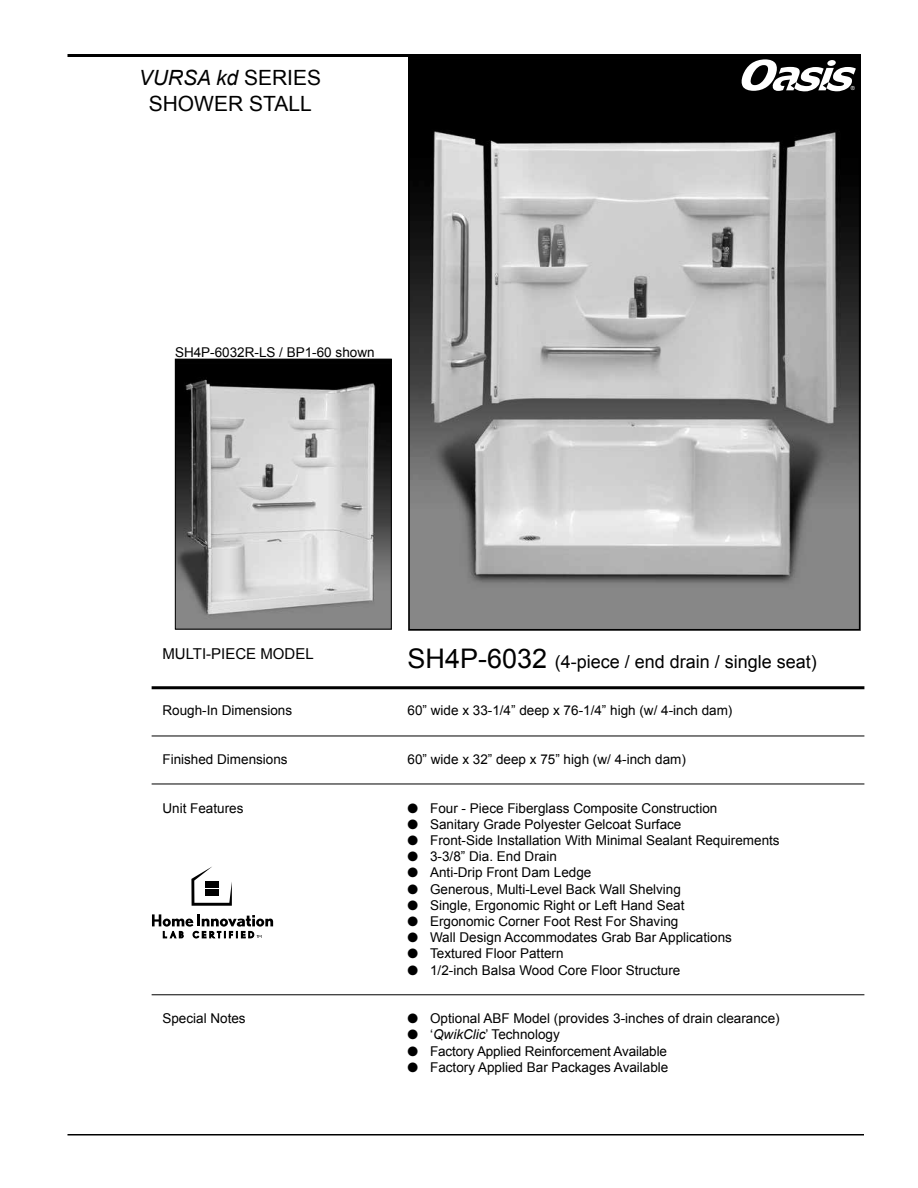
<style>
.page{position:relative;width:918px;height:1188px;background:#fff}
.page>*{position:absolute;margin:0;border:0;box-sizing:border-box;transform-origin:0 0}
.t1{font:21px/25.2px "Arial";color:#000;text-align:center}
.t2{font:18px "Arial";color:#000}
.t3{font:15px "Arial";color:#000}
.t4{font:13.5px "Arial";color:#000}
.t5{font:5.55px "Arial";color:#fff}
.s1{font-style:italic}
.s2{font-size:27px}
</style>
<div class="page">
<img style="left:411px;top:57px;width:446px;height:570px">
<div style="left:408px;top:54px;width:452px;height:576px;border:2px solid #000"></div>
<hr style="left:152px;top:686px;width:712px;height:3px;background:#000">
<hr style="left:152px;top:736px;width:712px;height:1px;background:#000">
<hr style="left:152px;top:784px;width:712px;height:1px;background:#000">
<hr style="left:152px;top:994px;width:712px;height:1px;background:#000">
<svg style="left:191px;top:866px;width:41px;height:40px"></svg>
<div style="left:205px;top:881px;width:7px;height:7px;background:#000"></div>
<div style="left:213px;top:881px;width:6px;height:7px;background:#000"></div>
<div style="left:205px;top:889px;width:7px;height:7px;background:#000"></div>
<div style="left:213px;top:889px;width:6px;height:7px;background:#000"></div>
<svg style="left:152px;top:914px;width:121px;height:24px"></svg>
<img style="left:177px;top:361px;width:213px;height:266px">
<div style="left:175px;top:359px;width:217px;height:270px;border:1px solid #000"></div>
<hr style="left:68px;top:1134px;width:796px;height:2px;background:#000">
<hr style="left:68px;top:54px;width:340px;height:3px;background:#000">
<svg style="left:742px;top:59px;width:114px;height:32px"></svg>
<h1 class="t1" style="left:139px;top:66px;width:184px"><span class="s1">VURSA kd</span> SERIES<br>SHOWER STALL</h1>
<p class="t4" style="left:175px;top:343px;width:201px">SH4P-6032R-LS / BP1-60 shown</p>
<p class="t5" style="left:851px;top:85px;width:6px">®</p>
<p class="t3" style="left:162px;top:644px;width:153px">MULTI-PIECE MODEL</p>
<p class="t4" style="left:162px;top:702px;width:131px">Rough-In Dimensions</p>
<p class="t4" style="left:162px;top:750px;width:127px">Finished Dimensions</p>
<p class="t4" style="left:162px;top:799px;width:83px">Unit Features</p>
<p class="t4" style="left:162px;top:1010px;width:85px">Special Notes</p>
<h2 class="t2" style="left:408px;top:650px;width:411px"><span class="s2">SH4P-6032</span> (4-piece / end drain / single seat)</h2>
<p class="t4" style="left:408px;top:702px;width:326px">60” wide x 33-1/4” deep x 76-1/4” high (w/ 4-inch dam)</p>
<p class="t4" style="left:408px;top:750px;width:280px">60” wide x 32” deep x 75” high (w/ 4-inch dam)</p>
<p class="t4" style="left:408px;top:799px;width:311px">● Four - Piece Fiberglass Composite Construction</p>
<p class="t4" style="left:408px;top:815px;width:275px">● Sanitary Grade Polyester Gelcoat Surface</p>
<p class="t4" style="left:408px;top:831px;width:374px">● Front-Side Installation With Minimal Sealant Requirements</p>
<p class="t4" style="left:408px;top:848px;width:151px">● 3-3/8” Dia. End Drain</p>
<p class="t4" style="left:408px;top:864px;width:185px">● Anti-Drip Front Dam Ledge</p>
<p class="t4" style="left:408px;top:880px;width:275px">● Generous, Multi-Level Back Wall Shelving</p>
<p class="t4" style="left:408px;top:896px;width:278px">● Single, Ergonomic Right or Left Hand Seat</p>
<p class="t4" style="left:408px;top:912px;width:272px">● Ergonomic Corner Foot Rest For Shaving</p>
<p class="t4" style="left:408px;top:929px;width:326px">● Wall Design Accommodates Grab Bar Applications</p>
<p class="t4" style="left:408px;top:945px;width:158px">● Textured Floor Pattern</p>
<p class="t4" style="left:408px;top:961px;width:274px">● 1/2-inch Balsa Wood Core Floor Structure</p>
<p class="t4" style="left:408px;top:1010px;width:374px">● Optional ABF Model (provides 3-inches of drain clearance)</p>
<p class="t4" style="left:408px;top:1026px;width:154px">● ‘<span class="s1">QwikClic</span>’ Technology</p>
<p class="t4" style="left:408px;top:1042px;width:261px">● Factory Applied Reinforcement Available</p>
<p class="t4" style="left:408px;top:1058px;width:262px">● Factory Applied Bar Packages Available</p>
</div>
